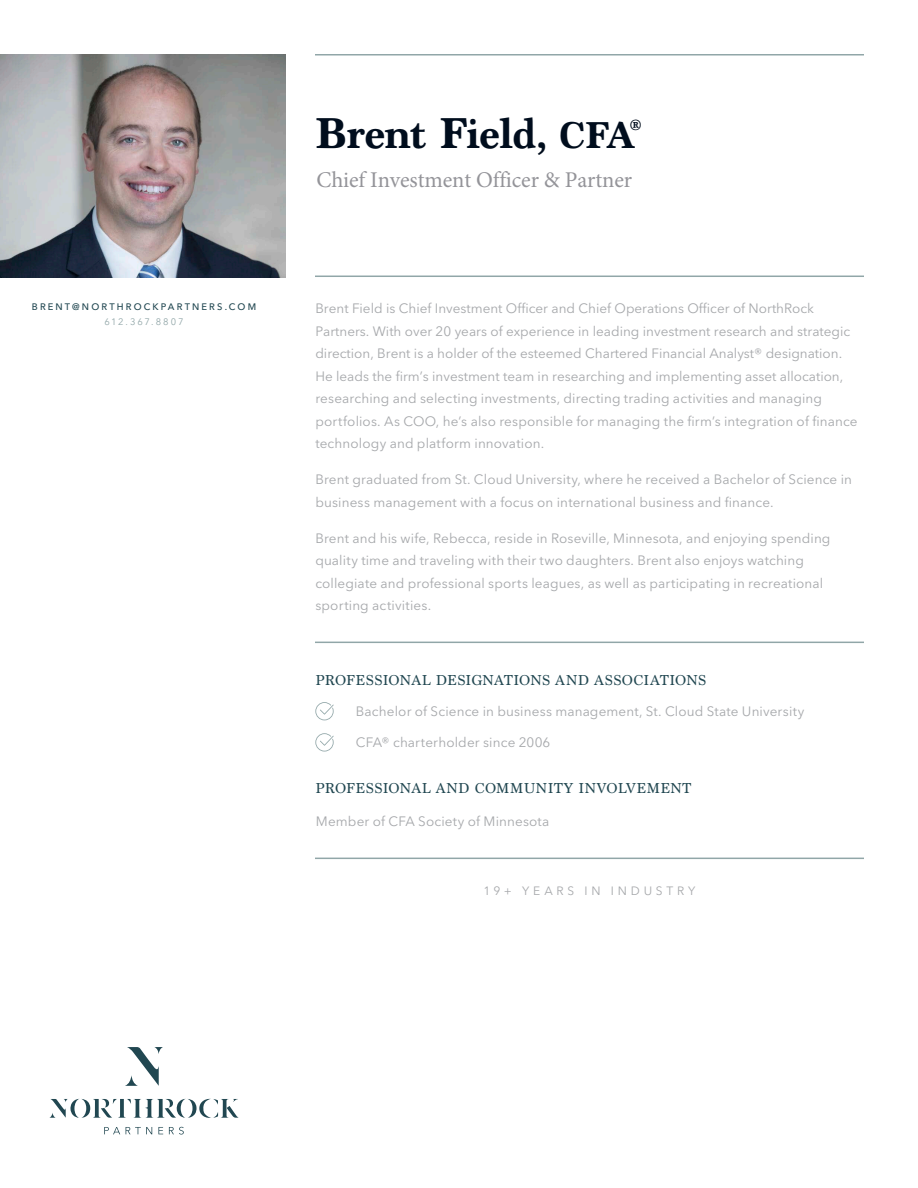
<style>
.page{position:relative;width:918px;height:1188px;background:#fff}
.page>*{position:absolute;margin:0;border:0;box-sizing:border-box;transform-origin:0 0}
.t1{font:700 45px "Marion";letter-spacing:-.03em;color:#000d1d}
.t2{font:22.5px "Minion Pro";letter-spacing:-.005em;color:#949499}
.t3{font:700 15.75px "Marion";color:#000d1d}
.Subhead{font:15px "Marion";letter-spacing:.025em;color:#214751}
.Body_Copy{font:13.5px/22.5px "Avenir Next LT Pro";letter-spacing:.005em;color:#a6a8ab}
.Body_Copy_Bullets{font:13.5px "Avenir Next LT Pro";letter-spacing:.01em;color:#a6a8ab}
.Experience{font:12px "Avenir Next LT Pro";letter-spacing:.32em;color:#a6a8ab}
.Email{font:500 9.3px "Avenir Next LT Pro";letter-spacing:.23em;color:#214751}
.Phone{font:9.3px "Avenir Next LT Pro";letter-spacing:.19em;color:#91a6a8}
.s1{font-size:39px}
</style>
<div class="page">
<hr style="left:315px;top:276px;width:549px;height:1px;background:#91a6a8">
<hr style="left:315px;top:54px;width:549px;height:2px;background:#91a6a8">
<svg style="left:104px;top:1127px;width:16px;height:7px"></svg>
<svg style="left:126px;top:1127px;width:26px;height:7px"></svg>
<svg style="left:158px;top:1127px;width:5px;height:7px"></svg>
<svg style="left:169px;top:1127px;width:15px;height:8px"></svg>
<svg style="left:125px;top:1047px;width:38px;height:39px"></svg>
<svg style="left:49px;top:1099px;width:190px;height:19px"></svg>
<svg style="left:315px;top:702px;width:19px;height:18px"></svg>
<svg style="left:315px;top:733px;width:19px;height:19px"></svg>
<hr style="left:315px;top:642px;width:549px;height:1px;background:#91a6a8">
<hr style="left:315px;top:858px;width:549px;height:1px;background:#91a6a8">
<img style="left:0;top:54px;width:286px;height:224px">
<p class="Email" style="left:32px;top:301px;width:226px">BRENT@NORTHROCKPARTNERS.COM</p>
<p class="Phone" style="left:105px;top:316px;width:80px">612.367.8807</p>
<p class="t1" style="left:315px;top:107px;width:322px">Brent Field, <span class="s1">CFA</span></p>
<p class="t3" style="left:630px;top:115px;width:13px">®</p>
<p class="t2" style="left:317px;top:165px;width:317px">Chief Investment Officer &amp; Partner</p>
<p class="Body_Copy" style="left:315px;top:297px;width:544px">Brent Field is Chief Investment Officer and Chief Operations Officer of NorthRock Partners. With over 20 years of experience in leading investment research and strategic direction, Brent is a holder of the esteemed Chartered Financial Analyst® designation.<br>He leads the firm’s investment team in researching and implementing asset allocation, researching and selecting investments, directing trading activities and managing portfolios. As COO, he’s also responsible for managing the firm’s integration of finance technology and platform innovation.</p>
<p class="Body_Copy" style="left:315px;top:468px;width:538px">Brent graduated from St. Cloud University, where he received a Bachelor of Science in business management with a focus on international business and finance.</p>
<p class="Body_Copy" style="left:315px;top:527px;width:517px">Brent and his wife, Rebecca, reside in Roseville, Minnesota, and enjoying spending quality time and traveling with their two daughters. Brent also enjoys watching collegiate and professional sports leagues, as well as participating in recreational sporting activities.</p>
<p class="Subhead" style="left:315px;top:671px;width:392px">PROFESSIONAL DESIGNATIONS AND ASSOCIATIONS</p>
<p class="Body_Copy_Bullets" style="left:356px;top:703px;width:450px">Bachelor of Science in business management, St. Cloud State University</p>
<p class="Body_Copy_Bullets" style="left:356px;top:734px;width:196px">CFA® charterholder since 2006</p>
<p class="Subhead" style="left:315px;top:779px;width:377px">PROFESSIONAL AND COMMUNITY INVOLVEMENT</p>
<p class="Body_Copy" style="left:316px;top:810px;width:235px">Member of CFA Society of Minnesota</p>
<p class="Experience" style="left:484px;top:884px;width:213px">19+ YEARS IN INDUSTRY</p>
</div>
